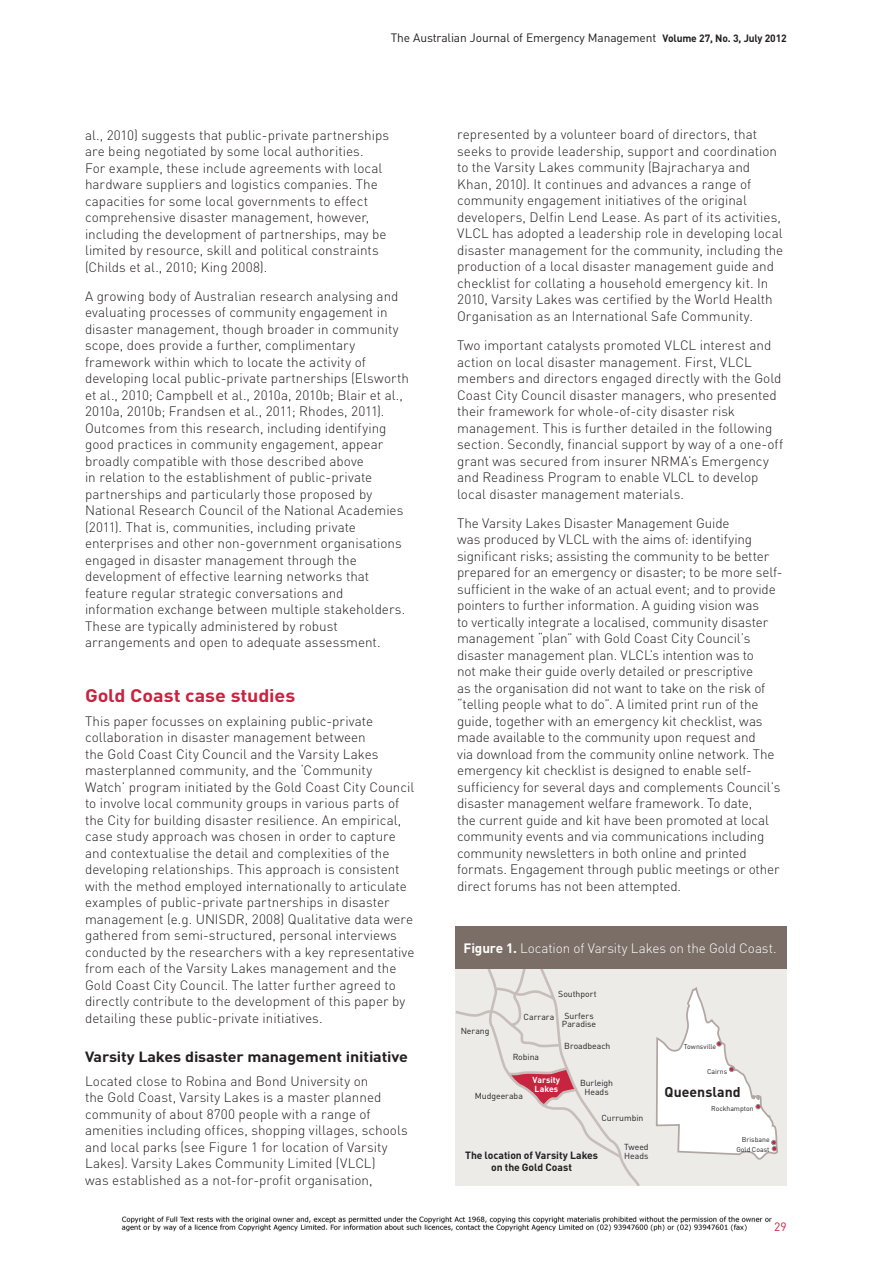
<style>
.page{position:relative;width:893px;height:1263px;background:#fff}
.page>*{position:absolute;margin:0;border:0;box-sizing:border-box;transform-origin:0 0}
.t1{font:700 18px "DIN";letter-spacing:-.005em;color:#c8233f;scale:1.1 1}
.t2{font:700 14.7px "DIN";letter-spacing:-.01em;color:#231f20;scale:1.1 1}
.t3{font:700 14.1px "DIN";letter-spacing:.005em;color:#231f20}
.t4{font:300 13.5px/16.5px "DIN";color:#231f20}
.t5{font:300 13.5px "DIN";letter-spacing:-.01em;color:#fff}
.t6{font:12px "DIN";letter-spacing:-.01em;color:#231f20}
.t7{font:12px "DIN";color:#c8233f}
.t8{font:700 10.35px/12.1px "DIN";letter-spacing:-.005em;color:#231f20;text-align:center}
.t9{font:8.7px/8.7px "DIN";color:#231f20}
.t10{font:700 8.7px/8.7px "DIN";color:#fff}
.t11{font:6.9px/9.6px "DIN";color:#231f20;text-align:right}
.s1{font-weight:700;font-size:10.5px}
.s2{font-weight:700}
</style>
<div class="page">
<div style="left:455px;top:967px;width:332px;height:219px;background:#ecebe8"></div>
<svg style="left:656px;top:987px;width:122px;height:172px"></svg>
<svg style="left:455px;top:969px;width:185px;height:217px"></svg>
<div style="left:455px;top:926px;width:332px;height:43px;background:#7a6e66"></div>
<img style="left:121px;top:1216px;width:651px;height:16px">
<p class="t6" style="left:391px;top:30px;width:398px">The Australian Journal of Emergency Management <span class="s1">Volume 27, No. 3, July 2012</span></p>
<p class="t4" style="left:85px;top:126px;width:305px">al., 2010) suggests that public-private partnerships are being negotiated by some local authorities.<br>For example, these include agreements with local hardware suppliers and logistics companies. The capacities for some local governments to effect comprehensive disaster management, however, including the development of partnerships, may be limited by resource, skill and political constraints (Childs et al., 2010; King 2008).</p>
<p class="t4" style="left:85px;top:287px;width:326px">A growing body of Australian research analysing and evaluating processes of community engagement in disaster management, though broader in community scope, does provide a further, complimentary framework within which to locate the activity of developing local public-private partnerships (Elsworth et al., 2010; Campbell et al., 2010a, 2010b; Blair et al., 2010a, 2010b; Frandsen et al., 2011; Rhodes, 2011).<br>Outcomes from this research, including identifying good practices in community engagement, appear broadly compatible with those described above<br>in relation to the establishment of public-private partnerships and particularly those proposed by National Research Council of the National Academies (2011). That is, communities, including private enterprises and other non-government organisations engaged in disaster management through the development of effective learning networks that feature regular strategic conversations and information exchange between multiple stakeholders.<br>These are typically administered by robust arrangements and open to adequate assessment.</p>
<h1 class="t1" style="left:85px;top:683px;width:193px">Gold Coast case studies</h1>
<p class="t4" style="left:85px;top:712px;width:331px">This paper focusses on explaining public-private collaboration in disaster management between<br>the Gold Coast City Council and the Varsity Lakes masterplanned community, and the ‘Community Watch’ program initiated by the Gold Coast City Council to involve local community groups in various parts of the City for building disaster resilience. An empirical, case study approach was chosen in order to capture and contextualise the detail and complexities of the developing relationships. This approach is consistent with the method employed internationally to articulate examples of public-private partnerships in disaster management (e.g. UNISDR, 2008) Qualitative data were gathered from semi-structured, personal interviews conducted by the researchers with a key representative from each of the Varsity Lakes management and the Gold Coast City Council. The latter further agreed to directly contribute to the development of this paper by detailing these public-private initiatives.</p>
<p class="t2" style="left:85px;top:1047px;width:295px">Varsity Lakes disaster management initiative</p>
<p class="t4" style="left:85px;top:1072px;width:324px">Located close to Robina and Bond University on<br>the Gold Coast, Varsity Lakes is a master planned community of about 8700 people with a range of amenities including offices, shopping villages, schools and local parks (see Figure 1 for location of Varsity Lakes). Varsity Lakes Community Limited (VLCL)<br>was established as a not-for-profit organisation,</p>
<p class="t4" style="left:457px;top:126px;width:328px">represented by a volunteer board of directors, that seeks to provide leadership, support and coordination to the Varsity Lakes community (Bajracharya and Khan, 2010). It continues and advances a range of community engagement initiatives of the original developers, Delfin Lend Lease. As part of its activities, VLCL has adopted a leadership role in developing local disaster management for the community, including the production of a local disaster management guide and checklist for collating a household emergency kit. In 2010, Varsity Lakes was certified by the World Health Organisation as an International Safe Community.</p>
<p class="t4" style="left:457px;top:337px;width:328px">Two important catalysts promoted VLCL interest and action on local disaster management. First, VLCL members and directors engaged directly with the Gold Coast City Council disaster managers, who presented their framework for whole-of-city disaster risk management. This is further detailed in the following section. Secondly, financial support by way of a one-off grant was secured from insurer NRMA’s Emergency and Readiness Program to enable VLCL to develop local disaster management materials.</p>
<p class="t4" style="left:457px;top:515px;width:327px">The Varsity Lakes Disaster Management Guide<br>was produced by VLCL with the aims of: identifying significant risks; assisting the community to be better prepared for an emergency or disaster; to be more self&shy;sufficient in the wake of an actual event; and to provide pointers to further information. A guiding vision was<br>to vertically integrate a localised, community disaster management “plan” with Gold Coast City Council’s disaster management plan. VLCL’s intention was to<br>not make their guide overly detailed or prescriptive<br>as the organisation did not want to take on the risk of “telling people what to do”. A limited print run of the guide, together with an emergency kit checklist, was made available to the community upon request and<br>via download from the community online network. The emergency kit checklist is designed to enable self&shy;sufficiency for several days and complements Council’s disaster management welfare framework. To date,<br>the current guide and kit have been promoted at local community events and via communications including community newsletters in both online and printed formats. Engagement through public meetings or other direct forums has not been attempted.</p>
<p class="t5" style="left:463px;top:940px;width:315px"><span class="s2">Figure 1.</span> Location of Varsity Lakes on the Gold Coast.</p>
<p class="t9" style="left:558px;top:989px;width:40px">Southport</p>
<p class="t9" style="left:562px;top:1011px;width:36px">Surfers<br>Paradise</p>
<p class="t9" style="left:564px;top:1041px;width:48px">Broadbeach</p>
<p class="t9" style="left:580px;top:1078px;width:35px;text-align:center">Burleigh<br>Heads</p>
<p class="t9" style="left:601px;top:1113px;width:44px">Currumbin</p>
<p class="t9" style="left:624px;top:1142px;width:26px">Tweed<br>Heads</p>
<p class="t9" style="left:524px;top:1013px;width:32px">Carrara</p>
<p class="t9" style="left:461px;top:1026px;width:30px">Nerang</p>
<p class="t9" style="left:513px;top:1052px;width:28px">Robina</p>
<p class="t9" style="left:475px;top:1091px;width:50px">Mudgeeraba</p>
<p class="t10" style="left:533px;top:1075px;width:29px">Varsity<br>Lakes</p>
<p class="t8" style="left:465px;top:1149px;width:135px">The location of Varsity Lakes on the Gold Coast</p>
<p class="t11" style="left:684px;top:1042px;width:34px">Townsville</p>
<p class="t11" style="left:707px;top:1067px;width:22px">Cairns</p>
<p class="t11" style="left:711px;top:1104px;width:44px">Rockhampton</p>
<p class="t11" style="left:736px;top:1134px;width:35px">Brisbane<br>Gold Coast</p>
<p class="t3" style="left:665px;top:1083px;width:78px">Queensland</p>
<p class="t7" style="left:774px;top:1219px;width:14px">29</p>
</div>
